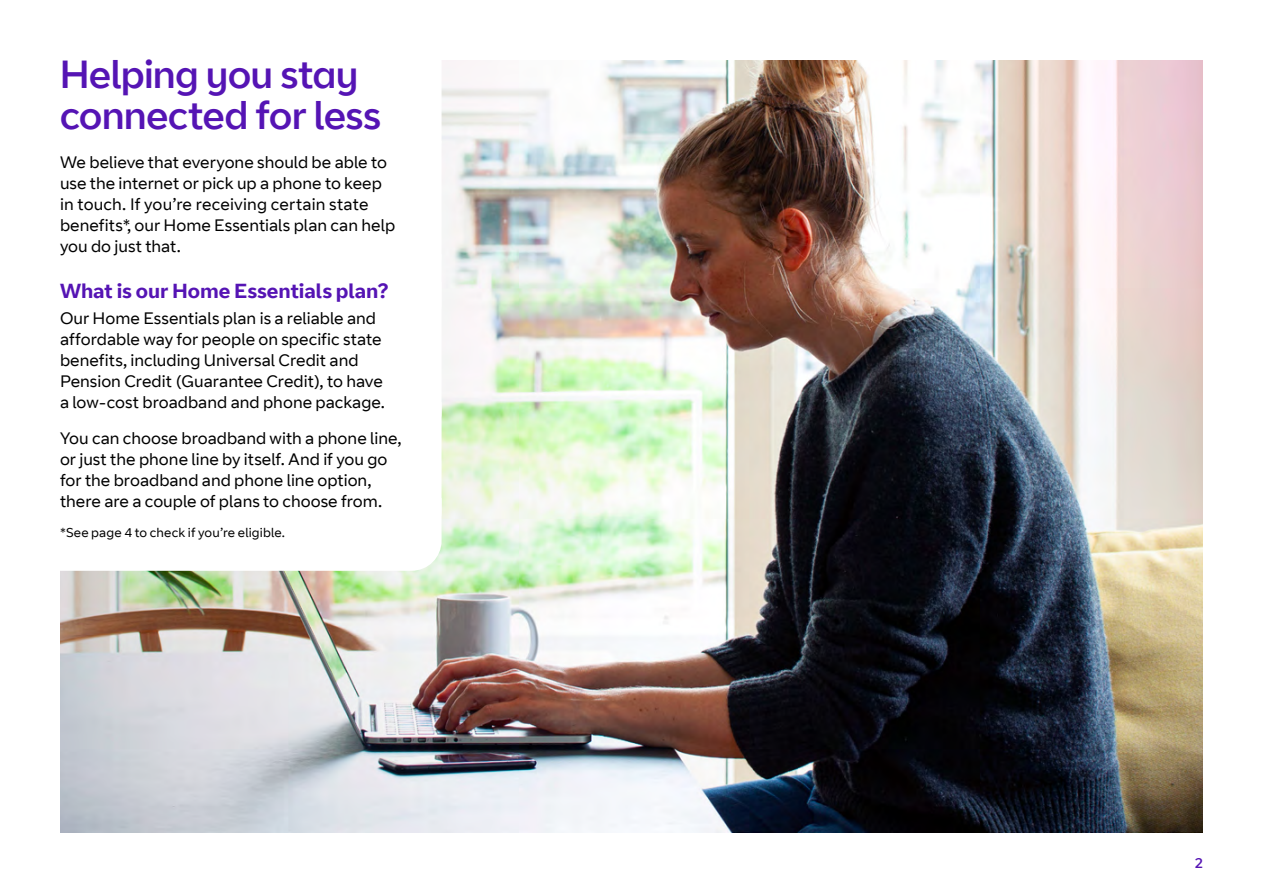
<style>
.page{position:relative;width:1263px;height:893px;background:#fff}
.page>*{position:absolute;margin:0;border:0;box-sizing:border-box;transform-origin:0 0}
.t1{font:39px/40.5px "BT Curve Headline";letter-spacing:-.005em;color:#5514b4}
.t2{font:700 20.25px "BT Curve";color:#5514b4}
.t3{font:16.5px/21px "BT Curve";color:#000}
.t4{font:14.25px "BT Curve Headline";color:#5514b4}
.t5{font:12.75px "BT Curve";letter-spacing:.01em;color:#000}
</style>
<div class="page">
<img style="left:60px;top:60px;width:1143px;height:772px">
<svg style="left:60px;top:60px;width:382px;height:81px"></svg>
<svg style="left:60px;top:141px;width:382px;height:113px"></svg>
<svg style="left:60px;top:254px;width:382px;height:28px"></svg>
<svg style="left:60px;top:282px;width:382px;height:120px"></svg>
<svg style="left:60px;top:402px;width:382px;height:96px"></svg>
<svg style="left:60px;top:498px;width:382px;height:73px"></svg>
<h1 class="t1" style="left:60px;top:56px;width:323px">Helping you stay connected for less</h1>
<p class="t3" style="left:60px;top:152px;width:337px">We believe that everyone should be able to use the internet or pick up a phone to keep in touch. If you’re receiving certain state benefits*, our Home Essentials plan can help you do just that.</p>
<p class="t2" style="left:60px;top:279px;width:329px">What is our Home Essentials plan?</p>
<p class="t3" style="left:60px;top:308px;width:327px">Our Home Essentials plan is a reliable and affordable way for people on specific state benefits, including Universal Credit and Pension Credit (Guarantee Credit), to have a low-cost broadband and phone package.</p>
<p class="t3" style="left:60px;top:428px;width:343px">You can choose broadband with a phone line, or just the phone line by itself. And if you go for the broadband and phone line option, there are a couple of plans to choose from.</p>
<p class="t5" style="left:60px;top:525px;width:227px">*See page 4 to check if you’re eligible.</p>
<p class="t4" style="left:1195px;top:854px;width:9px">2</p>
</div>
